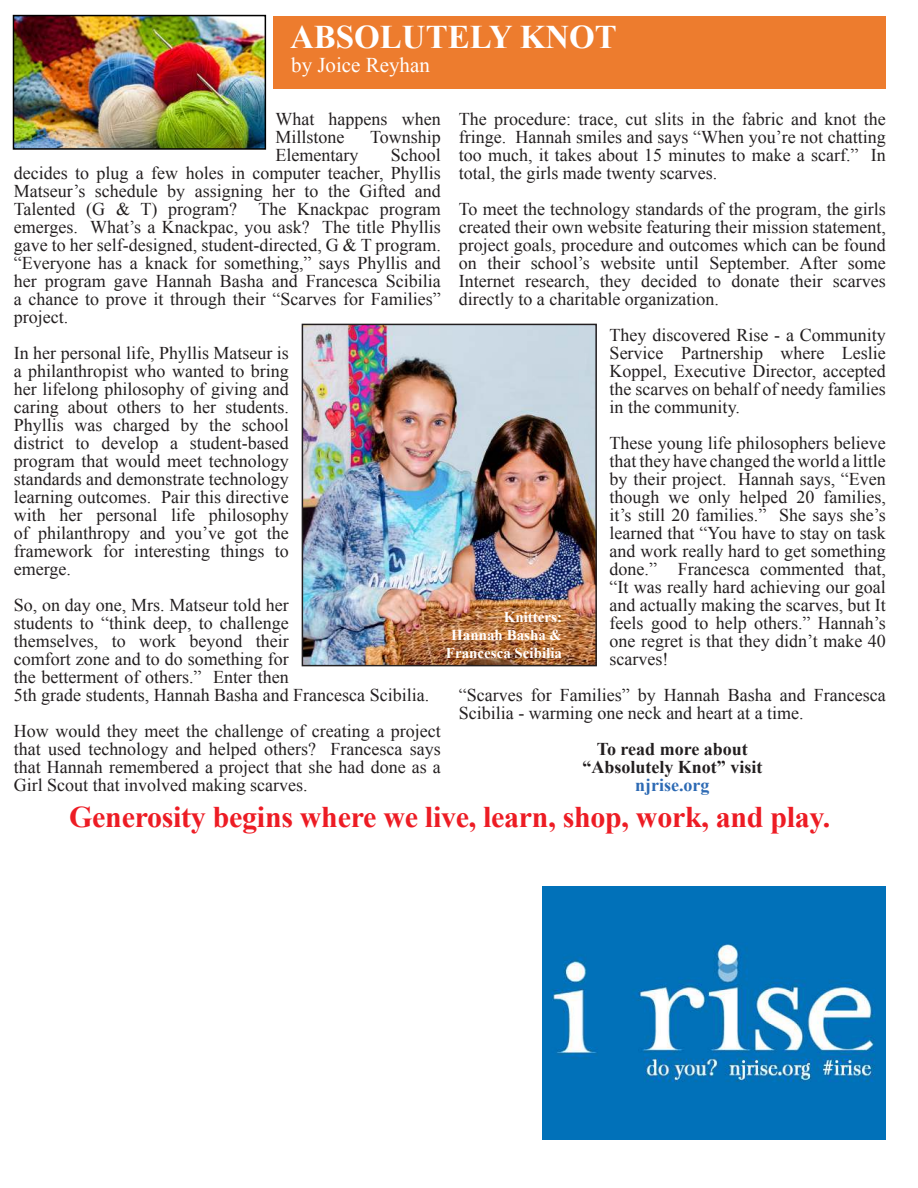
<style>
.page{position:relative;width:918px;height:1188px;background:#fff}
.page>*{position:absolute;margin:0;border:0;box-sizing:border-box;transform-origin:0 0}
.t1{font:700 33px "Times New Roman";color:#fff}
.t2{font:700 30px "Times New Roman";letter-spacing:-.01em;color:#ed1c24}
.t3{font:21px "Times New Roman";color:#fff}
.t4{font:18px/18px "Times New Roman";color:#231f20;text-align:justify}
.t5{font:700 18px/18px "Times New Roman";color:#231f20;text-align:center}
.t6{font:700 18px "Times New Roman";color:#2d6ab4}
.t7{font:700 15px/18px "Times New Roman";color:#fff;text-align:right}
</style>
<div class="page">
<div style="left:4px;top:12px;width:271px;height:137px;border:20px solid #fff"></div>
<img style="left:305px;top:327px;width:289px;height:336px">
<div style="left:302px;top:324px;width:295px;height:342px;border:2px solid #231f20"></div>
<img style="left:16px;top:18px;width:247px;height:129px">
<div style="left:13px;top:15px;width:253px;height:135px;border:2px solid #000"></div>
<img style="left:542px;top:887px;width:344px;height:252px">
<div style="left:274px;top:16px;width:612px;height:73px;background:#ed7c2e"></div>
<h1 class="t1" style="left:290px;top:26px;width:328px">ABSOLUTELY KNOT</h1>
<p class="t3" style="left:291px;top:58px;width:140px">by Joice Reyhan</p>
<p class="t4" style="left:459px;top:111px;width:429px">The procedure: trace, cut slits in the fabric and knot the fringe. Hannah smiles and says “When you’re not chatting too much, it takes about 15 minutes to make a scarf.” In total, the girls made twenty scarves.</p>
<p class="t4" style="left:459px;top:201px;width:429px">To meet the technology standards of the program, the girls created their own website featuring their mission statement, project goals, procedure and outcomes which can be found on their school’s website until September. After some Internet research, they decided to donate their scarves directly to a charitable organization.</p>
<p class="t4" style="left:610px;top:327px;width:278px">They discovered Rise - a Community Service Partnership where Leslie Koppel, Executive Director, accepted the scarves on behalf of needy families in the community.</p>
<p class="t4" style="left:610px;top:435px;width:278px">These young life philosophers believe that they have changed the world a little by their project. Hannah says, “Even though we only helped 20 families, it’s still 20 families.” She says she’s learned that “You have to stay on task and work really hard to get something done.” Francesca commented that, “It was really hard achieving our goal and actually making the scarves, but It feels good to help others.” Hannah’s one regret is that they didn’t make 40 scarves!</p>
<p class="t4" style="left:459px;top:687px;width:429px">“Scarves for Families” by Hannah Basha and Francesca<br>Scibilia - warming one neck and heart at a time.</p>
<p class="t5" style="left:582px;top:741px;width:182px">To read more about “Absolutely Knot” visit</p>
<p class="t6" style="left:635px;top:778px;width:76px">njrise.org</p>
<h2 class="t2" style="left:69px;top:807px;width:762px">Generosity begins where we live, learn, shop, work, and play.</h2>
<p class="t4" style="left:275px;top:111px;width:167px">What happens when<br>Millstone</p>
<p class="t4" style="left:370px;top:129px;width:72px">Township</p>
<p class="t4" style="left:14px;top:147px;width:429px;text-indent:377px">School decides to plug a few holes in computer teacher, Phyllis Matseur’s schedule by assigning her to the Gifted and Talented (G &amp; T) program? The Knackpac program emerges. What’s a Knackpac, you ask? The title Phyllis gave to her self-designed, student-directed, G &amp; T program. “Everyone has a knack for something,” says Phyllis and her program gave Hannah Basha and Francesca Scibilia a chance to prove it through their “Scarves for Families” project.</p>
<p class="t4" style="left:14px;top:345px;width:277px">In her personal life, Phyllis Matseur is a philanthropist who wanted to bring her lifelong philosophy of giving and caring about others to her students.<br>Phyllis was charged by the school district to develop a student-based program that would meet technology standards and demonstrate technology learning outcomes. Pair this directive with her personal life philosophy of philanthropy and you’ve got the framework for interesting things to emerge.</p>
<p class="t4" style="left:14px;top:597px;width:417px;text-align:left">So, on day one, Mrs. Matseur told her<br>students to “think deep, to challenge<br>themselves, to work beyond their<br>comfort zone and to do something for<br>the betterment of others.” Enter then<br>5th grade students, Hannah Basha and Francesca Scibilia.</p>
<p class="t4" style="left:14px;top:723px;width:429px">How would they meet the challenge of creating a project that used technology and helped others? Francesca says that Hannah remembered a project that she had done as a Girl Scout that involved making scarves.</p>
<p class="t4" style="left:275px;top:147px;width:84px">Elementary</p>
<p class="t7" style="left:446px;top:609px;width:118px">Knitters:<br>Hannah Basha &amp;<br>Francesca Scibilia</p>
</div>
